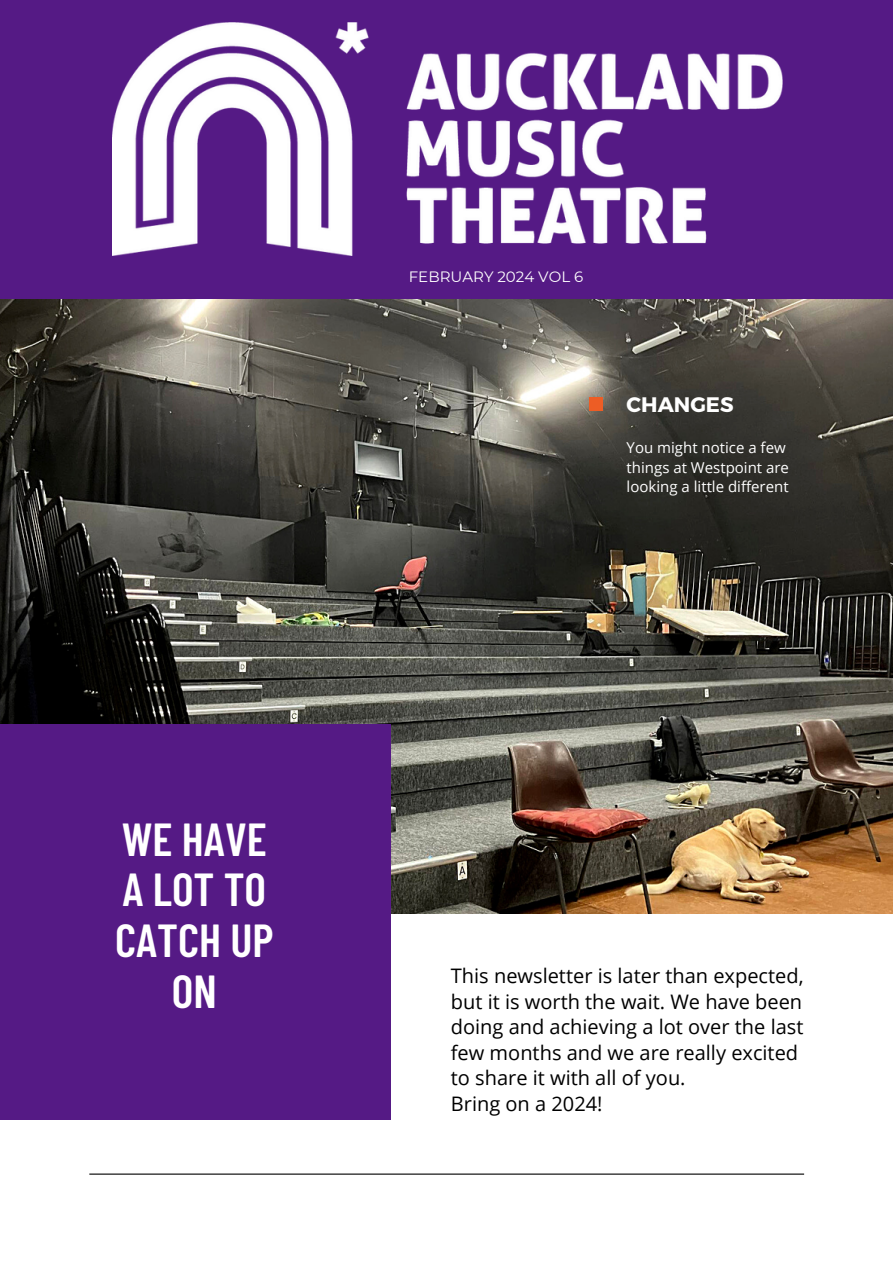
<style>
.page{position:relative;width:893px;height:1264px;background:#fff}
.page>*{position:absolute;margin:0;border:0;box-sizing:border-box;transform-origin:0 0}
.t1{font:600 46.2px/50.7px "Barlow Condensed";color:#fff;text-align:center}
.t2{font:700 21px "Montserrat";color:#fff}
.t3{font:19.95px/25.5px "Open Sans";color:#000}
.t4{font:15px/19.2px "Open Sans";color:#fff}
.t5{font:15px "Montserrat";color:#fff}
</style>
<div class="page">
<div style="left:0;top:0;width:892px;height:307px;background:#551a85"></div>
<img style="left:0;top:299px;width:892px;height:614px">
<hr style="left:89px;top:1173px;width:715px;height:1px;background:#000">
<div style="left:589px;top:397px;width:14px;height:14px;background:#ed5d25"></div>
<div style="left:0;top:724px;width:390px;height:395px;background:#551a85"></div>
<img style="left:112px;top:22px;width:670px;height:233px">
<h1 class="t1" style="left:115px;top:811px;width:160px">WE HAVE<br>A LOT TO<br>CATCH UP<br>ON</h1>
<h2 class="t5" style="left:409px;top:267px;width:176px">FEBRUARY 2024 VOL 6</h2>
<h4 class="t2" style="left:626px;top:391px;width:108px">CHANGES</h4>
<p class="t4" style="left:626px;top:438px;width:164px">You might notice a few things at Westpoint are looking a little different</p>
<h3 class="t3" style="left:451px;top:962px;width:354px">This newsletter is later than expected, but it is worth the wait. We have been doing and achieving a lot over the last few months and we are really excited to share it with all of you.<br>Bring on a 2024!</h3>
</div>
